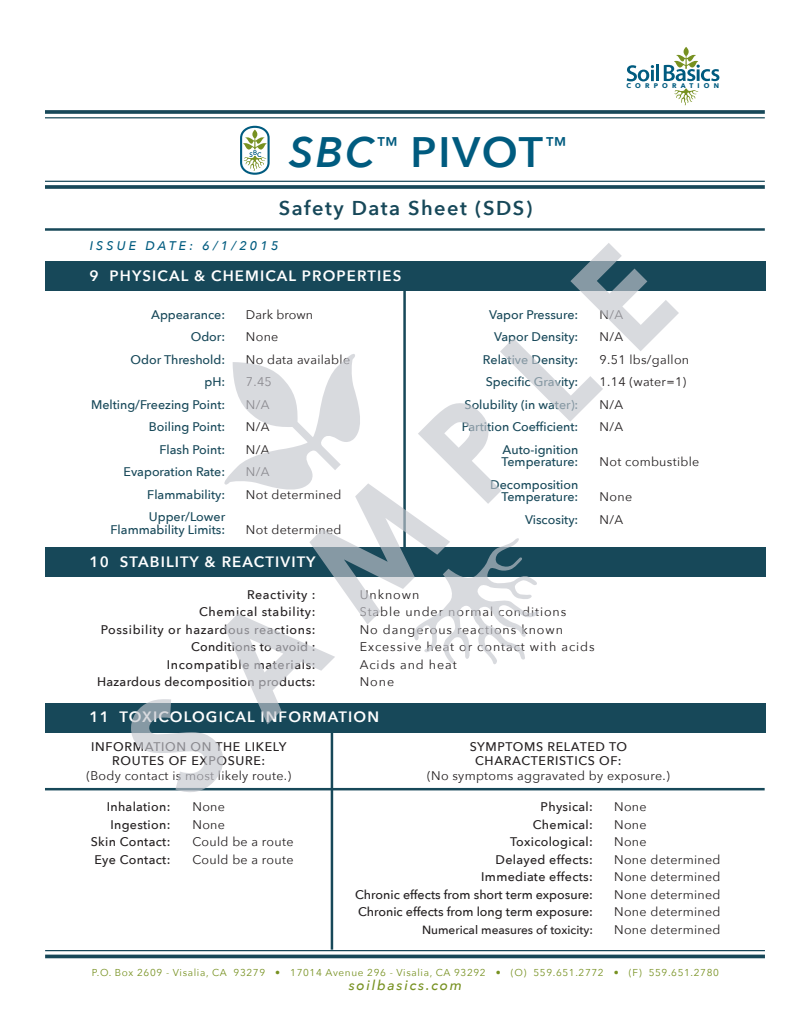
<style>
.page{position:relative;width:810px;height:1035px;background:#fff}
.page>*{position:absolute;margin:0;border:0;box-sizing:border-box;transform-origin:0 0}
.t1{font:600 42.5px "Avenir Next";letter-spacing:.045em;color:#005b7f}
.t2{font:600 20px "Avenir Next";letter-spacing:.075em;color:#174859}
.t3{font:600 15px "Avenir Next";letter-spacing:.075em;color:#fff}
.t4{font:italic 500 13.75px "Avenir Next";letter-spacing:.125em;color:#779121}
.t5{font:12.5px/22.5px "Avenir Next";letter-spacing:.025em;color:#231f20}
.t6{font:500 12.5px/22.5px "Avenir Next";color:#174859;text-align:right}
.t7{font:500 12.5px/17.5px "Avenir Next";letter-spacing:.05em;color:#231f20;text-align:center}
.t8{font:500 12.5px/17.5px "Avenir Next";color:#231f20;text-align:right}
.t9{font:12.5px/17.5px "Avenir Next";letter-spacing:.075em;color:#231f20}
.t10{font:500 12.5px/17.5px "Avenir Next";letter-spacing:.025em;color:#231f20;text-align:right}
.t11{font:italic 500 12.5px "Avenir Next";letter-spacing:.25em;color:#005b7f}
.t12{font:500 11.88px "Avenir Next";color:#231f20}
.t13{font:10px "Avenir Next";letter-spacing:.065em;color:#779121}
.t14{font:700 6.75px "Avenir Next";letter-spacing:.62em;color:#005b7f}
.s1{font-style:italic}
</style>
<div class="page">
<svg style="left:45px;top:110px;width:720px;height:4px;background:#285665"></svg>
<hr style="left:45px;top:117px;width:720px;height:1px;background:#174859">
<hr style="left:45px;top:228px;width:720px;height:3px;background:#174859">
<svg style="left:45px;top:185px;width:720px;height:4px;background:#295665"></svg>
<hr style="left:45px;top:181px;width:720px;height:1px;background:#174859">
<hr style="left:45px;top:955px;width:720px;height:3px;background:#174859">
<hr style="left:45px;top:950px;width:720px;height:1px;background:#174859">
<svg style="left:627px;top:65px;width:27px;height:16px"></svg>
<hr style="left:656px;top:65px;width:3px;height:16px;background:#005b7f">
<svg style="left:664px;top:47px;width:55px;height:34px"></svg>
<svg style="left:674px;top:89px;width:25px;height:17px"></svg>
<div style="left:45px;top:261px;width:720px;height:30px;background:#174859"></div>
<div style="left:45px;top:547px;width:720px;height:30px;background:#174859"></div>
<div style="left:45px;top:703px;width:720px;height:29px;background:#174859"></div>
<hr style="left:331px;top:729px;width:2px;height:221px;background:#174859">
<hr style="left:45px;top:788px;width:720px;height:2px;background:#174859">
<svg style="left:240px;top:125px;width:30px;height:50px"></svg>
<svg style="left:131px;top:243px;width:548px;height:549px"></svg>
<h1 class="t1" style="left:289px;top:115px;width:279px"><span class="s1">SBC</span><sup>™</sup> PIVOT<sup>™</sup></h1>
<h2 class="t2" style="left:279px;top:191px;width:255px">Safety Data Sheet (SDS)</h2>
<p class="t11" style="left:90px;top:235px;width:190px">ISSUE DATE: 6/1/2015</p>
<p class="t3" style="left:90px;top:263px;width:313px">9 PHYSICAL &amp; CHEMICAL PROPERTIES</p>
<p class="t6" style="left:91px;top:303px;width:136px">Appearance:<br>Odor:<br>Odor Threshold:<br>pH:<br>Melting/Freezing Point:<br>Boiling Point:<br>Flash Point:<br>Evaporation Rate:<br>Flammability:<br>Upper/Lower</p>
<p class="t6" style="left:111px;top:518px;width:116px">Flammability Limits:</p>
<p class="t5" style="left:246px;top:303px;width:106px">Dark brown<br>None<br>No data available<br>7.45<br>N/A<br>N/A<br>N/A<br>N/A<br>Not determined</p>
<p class="t5" style="left:246px;top:518px;width:97px">Not determined</p>
<p class="t3" style="left:90px;top:549px;width:227px">10 STABILITY &amp; REACTIVITY</p>
<p class="t6" style="left:462px;top:303px;width:118px">Vapor Pressure:<br>Vapor Density:<br>Relative Density:<br>Specific Gravity:<br>Solubility (in water):<br>Partition Coefficient:<br>Auto-ignition</p>
<p class="t6" style="left:490px;top:450px;width:90px">Temperature:<br>Decomposition</p>
<p class="t6" style="left:502px;top:485px;width:78px">Temperature:<br>Viscosity:</p>
<p class="t14" style="left:626px;top:80px;width:94px">CORPORATION</p>
<p class="t5" style="left:600px;top:303px;width:91px">N/A<br>N/A<br>9.51 lbs/gallon<br>1.14 (water=1)<br>N/A<br>N/A</p>
<p class="t5" style="left:600px;top:450px;width:101px">Not combustible</p>
<p class="t5" style="left:600px;top:485px;width:34px">None<br>N/A</p>
<p class="t7" style="left:97px;top:585px;width:220px;text-align:right">Reactivity :<br>Chemical stability:<br>Possibility or hazardous reactions:<br>Conditions to avoid :<br>Incompatible materials:<br>Hazardous decomposition products:</p>
<p class="t9" style="left:360px;top:585px;width:236px">Unknown<br>Stable under normal conditions<br>No dangerous reactions known<br>Excessive heat or contact with acids<br>Acids and heat<br>None</p>
<p class="t3" style="left:90px;top:704px;width:291px">11 TOXICOLOGICAL INFORMATION</p>
<p class="t7" style="left:91px;top:739px;width:197px;line-height:13.8px">INFORMATION ON THE LIKELY<br>ROUTES OF EXPOSURE:</p>
<p class="t5" style="left:86px;top:764px;width:206px">(Body contact is most likely route.)</p>
<p class="t7" style="left:470px;top:739px;width:159px;line-height:13.8px">SYMPTOMS RELATED TO<br>CHARACTERISTICS OF:</p>
<p class="t5" style="left:427px;top:764px;width:244px">(No symptoms aggravated by exposure.)</p>
<p class="t10" style="left:91px;top:798px;width:81px">Inhalation:<br>Ingestion:<br>Skin Contact:<br>Eye Contact:</p>
<p class="t5" style="left:193px;top:798px;width:103px;line-height:17.5px">None<br>None<br>Could be a route<br>Could be a route</p>
<p class="t8" style="left:355px;top:798px;width:239px">Physical:<br>Chemical:<br>Toxicological:<br>Delayed effects:<br>Immediate effects:<br>Chronic effects from short term exposure:<br>Chronic effects from long term exposure:</p>
<p class="t12" style="left:422px;top:919px;width:172px">Numerical measures of toxicity:</p>
<p class="t5" style="left:614px;top:798px;width:108px;line-height:17.5px">None<br>None<br>None<br>None determined<br>None determined<br>None determined<br>None determined<br>None determined</p>
<p class="t13" style="left:92px;top:964px;width:629px">P.O. Box 2609 - Visalia, CA 93279 • 17014 Avenue 296 - Visalia, CA 93292 • (O) 559.651.2772 • (F) 559.651.2780</p>
<p class="t4" style="left:349px;top:973px;width:115px">soilbasics.com</p>
</div>
